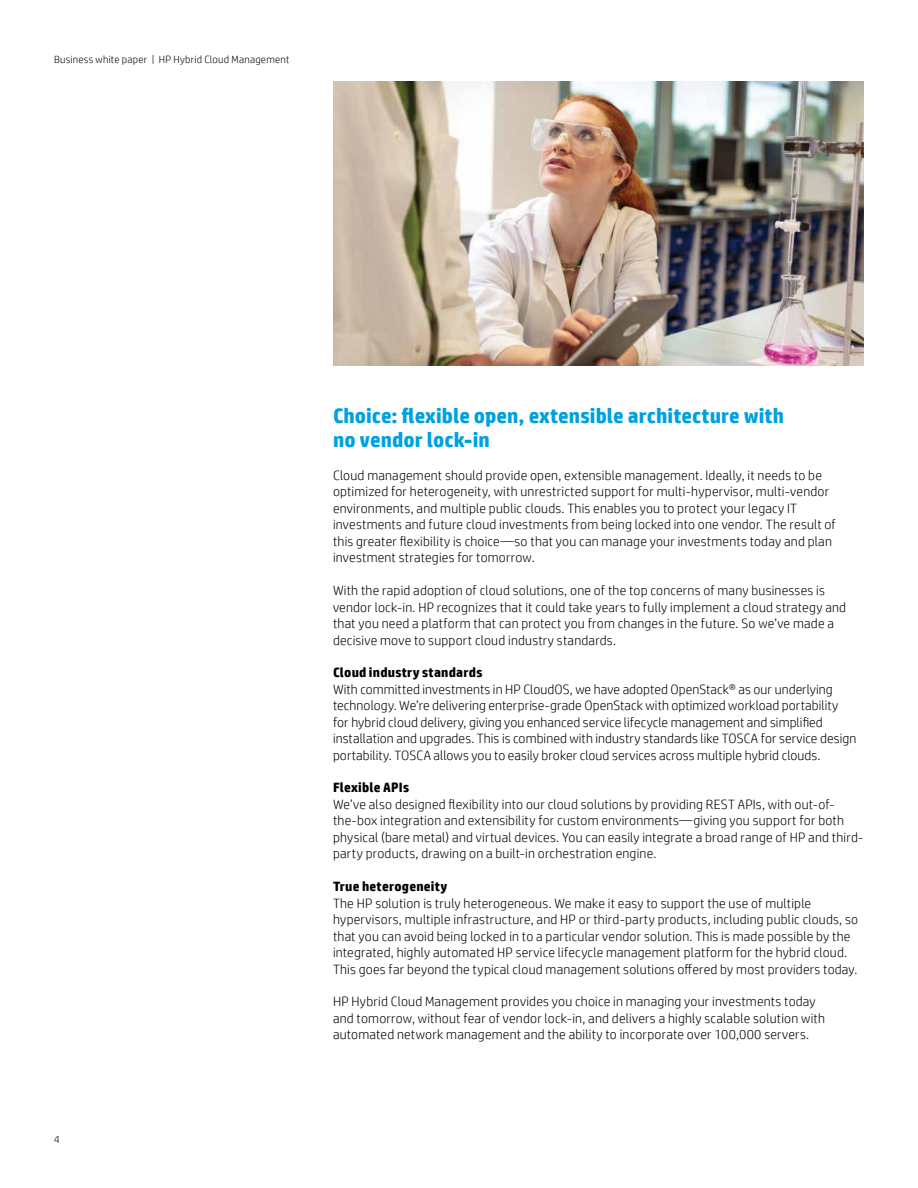
<style>
.page{position:relative;width:918px;height:1188px;background:#fff}
.page>*{position:absolute;margin:0;border:0;box-sizing:border-box;transform-origin:0 0}
.Subhead_14_16_bold_b{font:700 21px/24px "HP Simplified";color:#00a1dd}
.Body{font:300 13.5px/16.5px "HP Simplified";letter-spacing:.015em;color:#000}
.Body_last{font:300 13.5px/16.5px "HP Simplified";letter-spacing:.015em;color:#000}
.Body_header_bold{font:700 13.5px "HP Simplified";letter-spacing:.015em;color:#000}
.Title_descriptor{font:300 10.5px "HP Simplified";letter-spacing:.025em;color:#000}
</style>
<div class="page">
<img style="left:333px;top:81px;width:531px;height:284px">
<p class="Title_descriptor" style="left:54px;top:53px;width:237px">Business white paper | HP Hybrid Cloud Management</p>
<p class="Title_descriptor" style="left:54px;top:1133px;width:7px">4</p>
<p class="Subhead_14_16_bold_b" style="left:333px;top:404px;width:453px">Choice: flexible open, extensible architecture with no vendor lock-in</p>
<p class="Body" style="left:333px;top:467px;width:504px">Cloud management should provide open, extensible management. Ideally, it needs to be optimized for heterogeneity, with unrestricted support for multi-hypervisor, multi-vendor environments, and multiple public clouds. This enables you to protect your legacy IT investments and future cloud investments from being locked into one vendor. The result of this greater flexibility is choice—so that you can manage your investments today and plan investment strategies for tomorrow.</p>
<p class="Body" style="left:333px;top:582px;width:515px">With the rapid adoption of cloud solutions, one of the top concerns of many businesses is vendor lock-in. HP recognizes that it could take years to fully implement a cloud strategy and that you need a platform that can protect you from changes in the future. So we’ve made a decisive move to support cloud industry standards.</p>
<p class="Body_header_bold" style="left:333px;top:665px;width:151px">Cloud industry standards</p>
<p class="Body" style="left:333px;top:681px;width:525px">With committed investments in HP CloudOS, we have adopted OpenStack® as our underlying technology. We’re delivering enterprise-grade OpenStack with optimized workload portability for hybrid cloud delivery, giving you enhanced service lifecycle management and simplified installation and upgrades. This is combined with industry standards like TOSCA for service design portability. TOSCA allows you to easily broker cloud services across multiple hybrid clouds.</p>
<p class="Body_header_bold" style="left:333px;top:780px;width:78px">Flexible APIs</p>
<p class="Body" style="left:333px;top:796px;width:532px">We’ve also designed flexibility into our cloud solutions by providing REST APIs, with out-of&shy;the-box integration and extensibility for custom environments—giving you support for both physical (bare metal) and virtual devices. You can easily integrate a broad range of HP and third&shy;party products, drawing on a built-in orchestration engine.</p>
<p class="Body_header_bold" style="left:333px;top:879px;width:116px">True heterogeneity</p>
<p class="Body" style="left:333px;top:895px;width:527px">The HP solution is truly heterogeneous. We make it easy to support the use of multiple hypervisors, multiple infrastructure, and HP or third-party products, including public clouds, so that you can avoid being locked in to a particular vendor solution. This is made possible by the integrated, highly automated HP service lifecycle management platform for the hybrid cloud.<br>This goes far beyond the typical cloud management solutions offered by most providers today.</p>
<p class="Body_last" style="left:333px;top:993px;width:494px">HP Hybrid Cloud Management provides you choice in managing your investments today and tomorrow, without fear of vendor lock-in, and delivers a highly scalable solution with automated network management and the ability to incorporate over 100,000 servers.</p>
</div>
